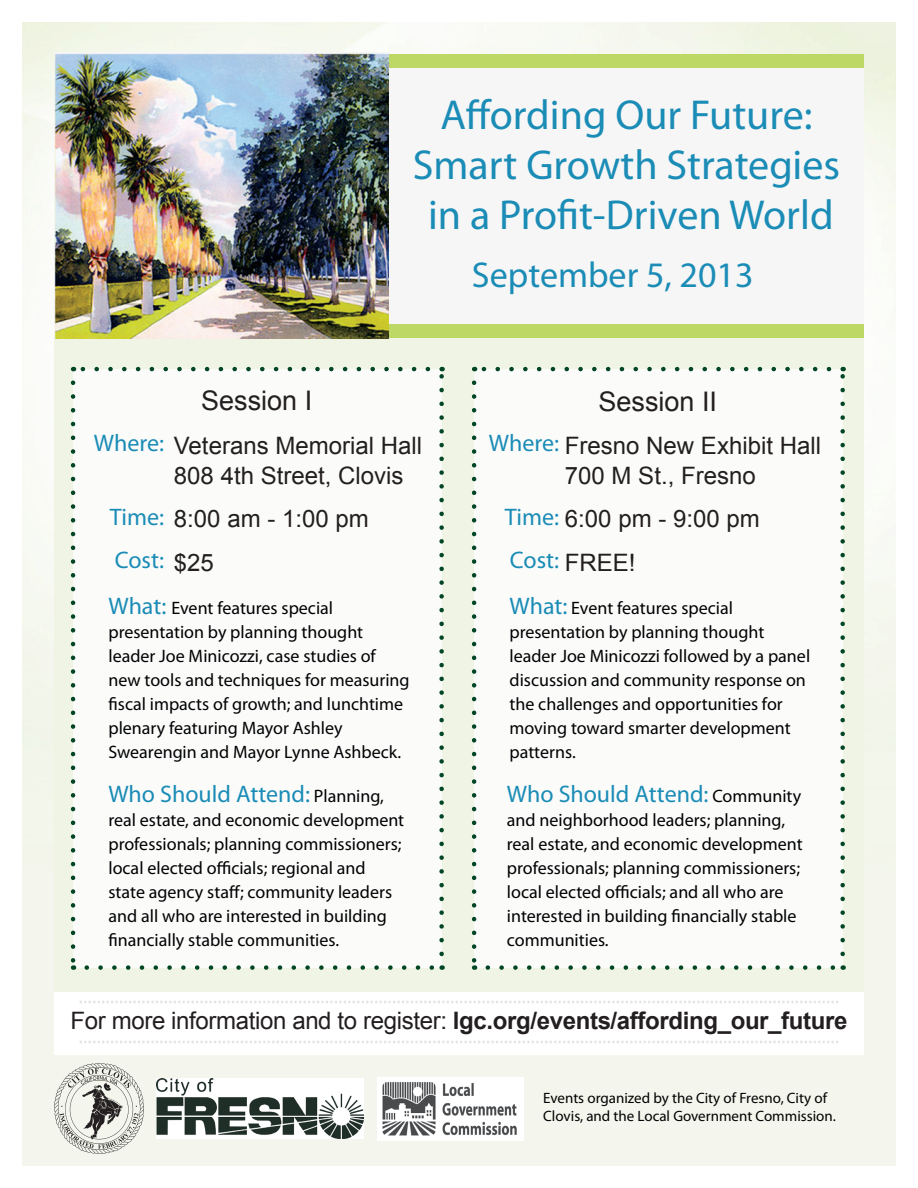
<style>
.page{position:relative;width:918px;height:1188px;background:#fff}
.page>*{position:absolute;margin:0;border:0;box-sizing:border-box;transform-origin:0 0}
.t1{font:42px/50.4px "Myriad Pro";color:#1a8cb6;text-align:center}
.t2{font:36px "Myriad Pro";color:#1a8cb6}
.t3{font:27px "Arial";color:#231f20}
.t4{font:24px/30px "Arial";color:#231f20}
.t5{font:24px/43.5px "Myriad Pro";color:#1a8cb6}
.t6{font:700 24px "Arial";letter-spacing:-.015em;color:#231f20}
.t7{font:18px/24px "Myriad Pro";color:#000203}
.t8{font:18px/24px "Myriad Pro";color:#000102}
.t9{font:15px/18px "Myriad Pro";color:#000102}
.s1{font-size:24px;color:#1a8cb6}
.s2{color:#000102}
.s3{font-size:18px;color:#000102}
.s4{font-weight:400}
</style>
<div class="page">
<div style="left:54px;top:338px;width:810px;height:653px;background:#f0f4e5"></div>
<img style="left:54px;top:1064px;width:90px;height:89px">
<img style="left:156px;top:1078px;width:208px;height:61px">
<img style="left:382px;top:1081px;width:135px;height:55px">
<div style="left:273px;top:58px;width:591px;height:267px;background:#f6f6f6"></div>
<div style="left:54px;top:325px;width:810px;height:13px;background:#bdd865"></div>
<div style="left:69px;top:54px;width:795px;height:14px;background:#bdd865"></div>
<img style="left:80px;top:1001px;width:758px;height:2px">
<img style="left:54px;top:53px;width:335px;height:285px">
<div style="left:73px;top:369px;width:369px;height:599px;background:#fbfbfa"></div>
<svg style="left:87px;top:965px;width:347px;height:5px"></svg>
<svg style="left:80px;top:367px;width:348px;height:4px"></svg>
<svg style="left:71px;top:383px;width:4px;height:587px"></svg>
<svg style="left:439px;top:367px;width:5px;height:587px"></svg>
<div style="left:474px;top:369px;width:369px;height:599px;background:#fbfbfa"></div>
<svg style="left:488px;top:965px;width:348px;height:5px"></svg>
<svg style="left:481px;top:367px;width:348px;height:4px"></svg>
<svg style="left:472px;top:383px;width:4px;height:587px"></svg>
<svg style="left:840px;top:367px;width:5px;height:587px"></svg>
<img style="left:80px;top:1041px;width:758px;height:2px">
<h1 class="t1" style="left:413px;top:89px;width:429px">Affording Our Future:<br>Smart Growth Strategies in a Profit-Driven World</h1>
<h2 class="t2" style="left:472px;top:253px;width:283px">September 5, 2013</h2>
<h3 class="t3" style="left:201px;top:383px;width:113px">Session I</h3>
<h3 class="t5" style="left:94px;top:421px;width:72px">Where:</h3>
<h3 class="t4" style="left:174px;top:431px;width:250px">Veterans Memorial Hall<br>808 4th Street, Clovis</h3>
<h3 class="t4" style="left:174px;top:498px;width:196px;line-height:43.5px">8:00 am - 1:00 pm $25</h3>
<p class="t7" style="left:108px;top:596px;width:303px"><span class="s1">What:</span> <span class="s2">Event features special presentation by planning thought leader Joe Minicozzi</span>, case studies of new tools and techniques for measuring fiscal impacts of growth; and lunchtime plenary featuring Mayor Ashley Swearengin and Mayor Lynne Ashbeck.</p>
<h3 class="t5" style="left:108px;top:772px;width:277px">Who Should Attend: <span class="s3">Planning,</span></h3>
<p class="t8" style="left:108px;top:808px;width:297px">real estate, and economic development professionals; planning commissioners; local elected officials; regional and state agency staff; community leaders and all who are interested in building financially stable communities.</p>
<h3 class="t5" style="left:110px;top:495px;width:56px">Time:<br>Cost:</h3>
<h3 class="t3" style="left:599px;top:383px;width:120px">Session II</h3>
<h3 class="t4" style="left:565px;top:431px;width:258px">Fresno New Exhibit Hall<br>700 M St., Fresno</h3>
<h3 class="t4" style="left:565px;top:498px;width:196px;line-height:43.5px">6:00 pm - 9:00 pm<br>FREE!</h3>
<h3 class="t5" style="left:489px;top:421px;width:72px">Where:</h3>
<h3 class="t5" style="left:505px;top:495px;width:56px">Time:<br>Cost:</h3>
<p class="t7" style="left:510px;top:596px;width:302px"><span class="s1">What:</span> <span class="s2">Event features special presentation by planning thought leader Joe Minicozzi followed by</span> a panel discussion and community response on the challenges and opportunities for moving toward smarter development patterns.</p>
<h3 class="t5" style="left:507px;top:772px;width:296px">Who Should Attend: <span class="s3">Community</span></h3>
<p class="t8" style="left:507px;top:808px;width:297px">and neighborhood leaders; planning, real estate, and economic development professionals; planning commissioners; local elected officials; and all who are interested in building financially stable communities.</p>
<h3 class="t6" style="left:71px;top:1005px;width:778px"><span class="s4">For more information and to register:</span> lgc.org/events/affording_our_future</h3>
<p class="t9" style="left:543px;top:1089px;width:294px">Events organized by the City of Fresno, City of<br>Clovis, and the Local Government Commission.</p>
</div>
